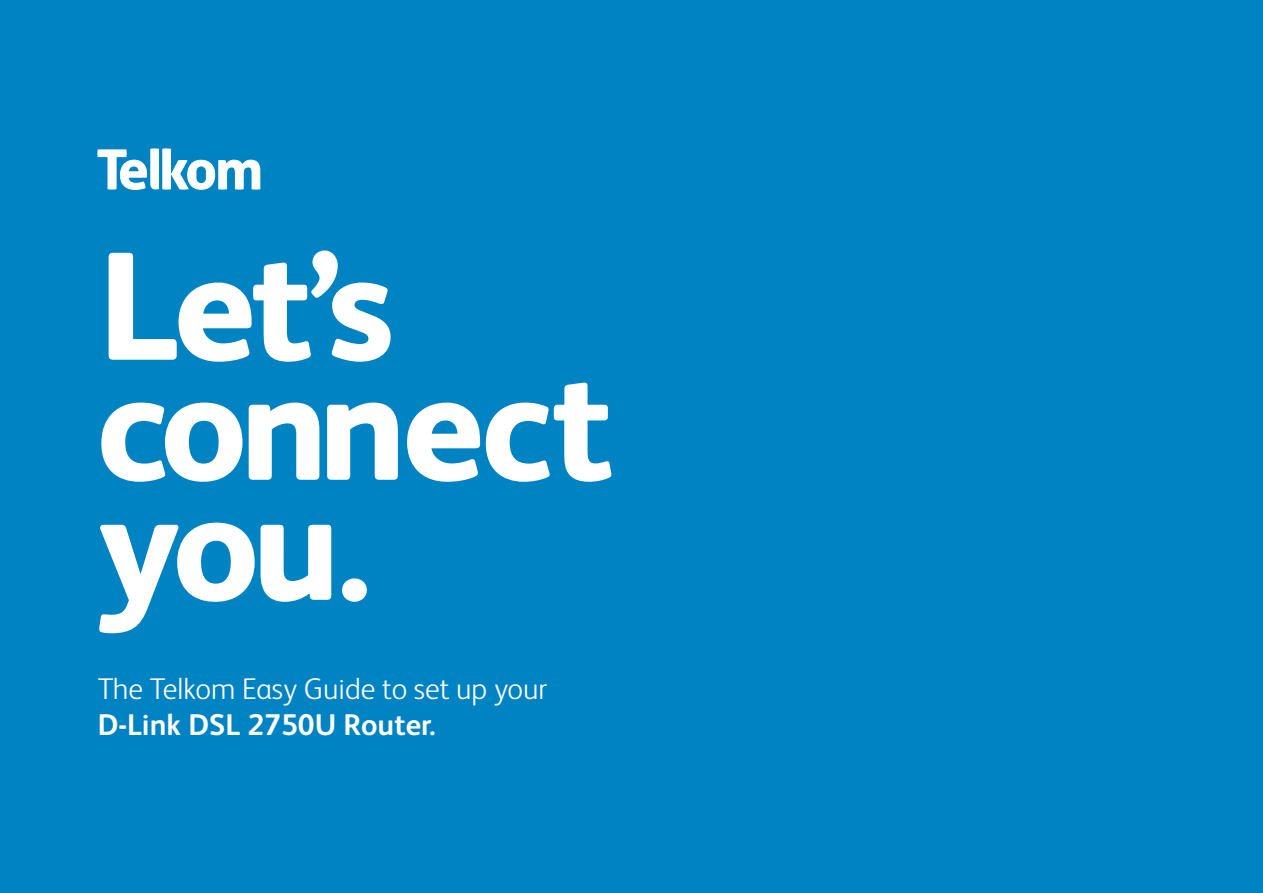
<style>
.page{position:relative;width:1263px;height:893px;background:#0083c3}
.page>*{position:absolute;margin:0;border:0;box-sizing:border-box;transform-origin:0 0}
.t1{font:800 154.05px/120px "FS Albert Pro";letter-spacing:-.04em;color:#fff}
.t2{font:300 30px "FS Albert Pro";color:#fff}
.t3{font:700 30px "FS Albert Pro";color:#fff}
</style>
<div class="page">
<svg style="left:98px;top:149px;width:162px;height:41px"></svg>
<h1 class="t1" style="left:98px;top:236px;width:517px">Let’s connect you.</h1>
<p class="t2" style="left:98px;top:668px;width:451px">The Telkom Easy Guide to set up your</p>
<p class="t3" style="left:98px;top:704px;width:339px">D-Link DSL 2750U Router.</p>
</div>
